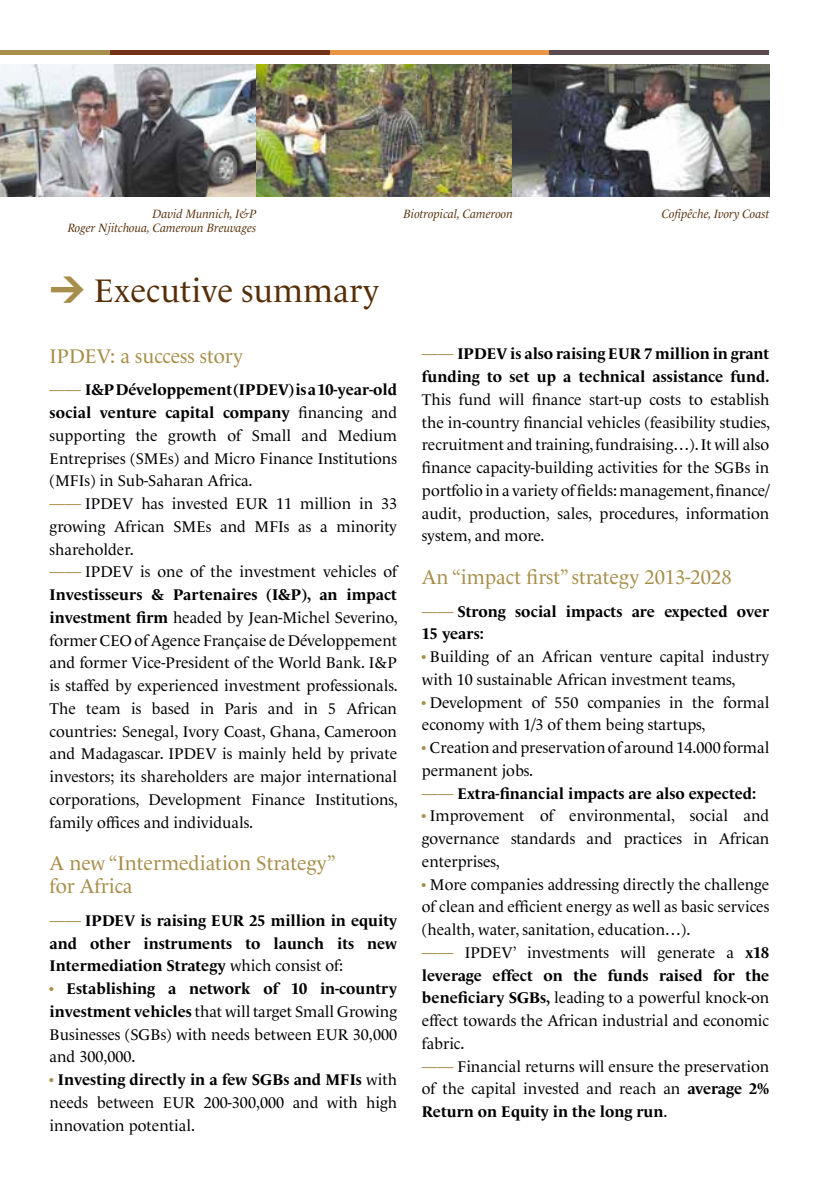
<style>
.page{position:relative;width:819px;height:1191px;background:#fff}
.page>*{position:absolute;margin:0;border:0;box-sizing:border-box;transform-origin:0 0}
.t1{font:33.25px "Le Monde Livre";color:#562f08}
.t2{font:20.12px/22.8px "Le Monde Livre";color:#a78e4a}
.t3{font:15.75px/22.8px "Le Monde Livre";color:#000}
.t4{font:700 15.75px/22.8px "Le Monde Livre";color:#000}
.t5{font:italic 12.25px/14px "Le Monde Livre";color:#562f08;text-align:right}
.s1{font-family:"DIN";font-weight:900;font-size:35px;color:#a78e4a}
.s2{color:#a78e4a}
.s3{font-weight:700}
.s4{font-weight:400;color:#a78e4a}
.s5{font-weight:400}
</style>
<div class="page">
<img style="left:0;top:64px;width:256px;height:132px">
<img style="left:256px;top:64px;width:257px;height:132px">
<svg style="left:513px;top:64px;width:256px;height:132px;background:#6a6a6b"></svg>
<div style="left:0;top:50px;width:110px;height:5px;background:#a78e4a"></div>
<div style="left:110px;top:50px;width:220px;height:5px;background:#733318"></div>
<div style="left:330px;top:50px;width:219px;height:5px;background:#ea9446"></div>
<div style="left:549px;top:50px;width:220px;height:5px;background:#5d494e"></div>
<p class="t5" style="left:68px;top:206px;width:190px">David Munnich, I&amp;P<br>Roger Njitchoua, Cameroun Breuvages</p>
<p class="t5" style="left:403px;top:206px;width:111px">Biotropical, Cameroon</p>
<p class="t5" style="left:662px;top:206px;width:109px">Cofipêche, Ivory Coast</p>
<h1 class="t1" style="left:50px;top:271px;width:331px"><span class="s1">&gt;</span> Executive summary</h1>
<p class="t2" style="left:50px;top:344px;width:195px">IPDEV: a success story</p>
<p class="t3" style="left:50px;top:378px;width:350px"><span class="s2">——</span> <span class="s3">I&amp;P Développement (IPDEV) is a 10-year-old social venture capital company</span> financing and supporting the growth of Small and Medium Entreprises (SMEs) and Micro Finance Institutions (MFIs) in Sub-Saharan Africa.<br><span class="s2">——</span> IPDEV has invested EUR 11 million in 33 growing African SMEs and MFIs as a minority shareholder.<br><span class="s2">——</span> IPDEV is one of the investment vehicles of <span class="s3">Investisseurs &amp; Partenaires (I&amp;P), an impact investment firm</span> headed by Jean-Michel Severino, former CEO of Agence Française de Développement and former Vice-President of the World Bank. I&amp;P is staffed by experienced investment professionals.<br>The team is based in Paris and in 5 African countries: Senegal, Ivory Coast, Ghana, Cameroon and Madagascar. IPDEV is mainly held by private investors; its shareholders are major international corporations, Development Finance Institutions, family offices and individuals.</p>
<p class="t2" style="left:50px;top:852px;width:288px">A new “Intermediation Strategy” for Africa</p>
<p class="t4" style="left:50px;top:909px;width:349px;text-align:justify"><span class="s4">——</span> IPDEV is raising EUR 25 million in equity and other instruments to launch its new Intermediation Strategy <span class="s5">which consist of:</span></p>
<p class="t3" style="left:50px;top:977px;width:349px;text-align:justify"><span class="s2">•</span> <span class="s3">Establishing a network of 10 in-country investment vehicles</span> that will target Small Growing Businesses (SGBs) with needs between EUR 30,000 and 300,000.</p>
<p class="t3" style="left:50px;top:1068px;width:349px;text-align:justify"><span class="s2">•</span> <span class="s3">Investing directly in a few SGBs and MFIs</span> with needs between EUR 200-300,000 and with high innovation potential.</p>
<p class="t4" style="left:422px;top:342px;width:349px"><span class="s4">——</span> IPDEV is also raising EUR 7 million in grant funding to set up a technical assistance fund.</p>
<p class="t3" style="left:422px;top:388px;width:350px;text-align:justify">This fund will finance start-up costs to establish the in-country financial vehicles (feasibility studies, recruitment and training, fundraising…). It will also finance capacity-building activities for the SGBs in portfolio in a variety of fields: management, finance/ audit, production, sales, procedures, information system, and more.</p>
<p class="t2" style="left:422px;top:565px;width:311px">An “impact first” strategy 2013-2028</p>
<p class="t4" style="left:422px;top:600px;width:349px"><span class="s4">——</span> Strong social impacts are expected over<br>15 years:</p>
<p class="t3" style="left:422px;top:645px;width:349px"><span class="s2">•</span> Building of an African venture capital industry with 10 sustainable African investment teams,</p>
<p class="t3" style="left:422px;top:691px;width:349px"><span class="s2">•</span> Development of 550 companies in the formal economy with 1/3 of them being startups,</p>
<p class="t3" style="left:422px;top:736px;width:349px"><span class="s2">•</span> Creation and preservation of around 14.000 formal permanent jobs.<br><span class="s2">——</span> <span class="s3">Extra-financial impacts are also expected:</span></p>
<p class="t3" style="left:422px;top:804px;width:349px;text-align:justify"><span class="s2">•</span> Improvement of environmental, social and governance standards and practices in African enterprises,</p>
<p class="t3" style="left:422px;top:873px;width:349px"><span class="s2">•</span> More companies addressing directly the challenge of clean and efficient energy as well as basic services (health, water, sanitation, education…).<br><span class="s2">——</span> IPDEV’ investments will generate a <span class="s3">x18 leverage effect on the funds raised for the beneficiary SGBs,</span> leading to a powerful knock-on effect towards the African industrial and economic fabric.<br><span class="s2">——</span> Financial returns will ensure the preservation of the capital invested and reach an <span class="s3">average 2% Return on Equity in the long run</span>.</p>
</div>
